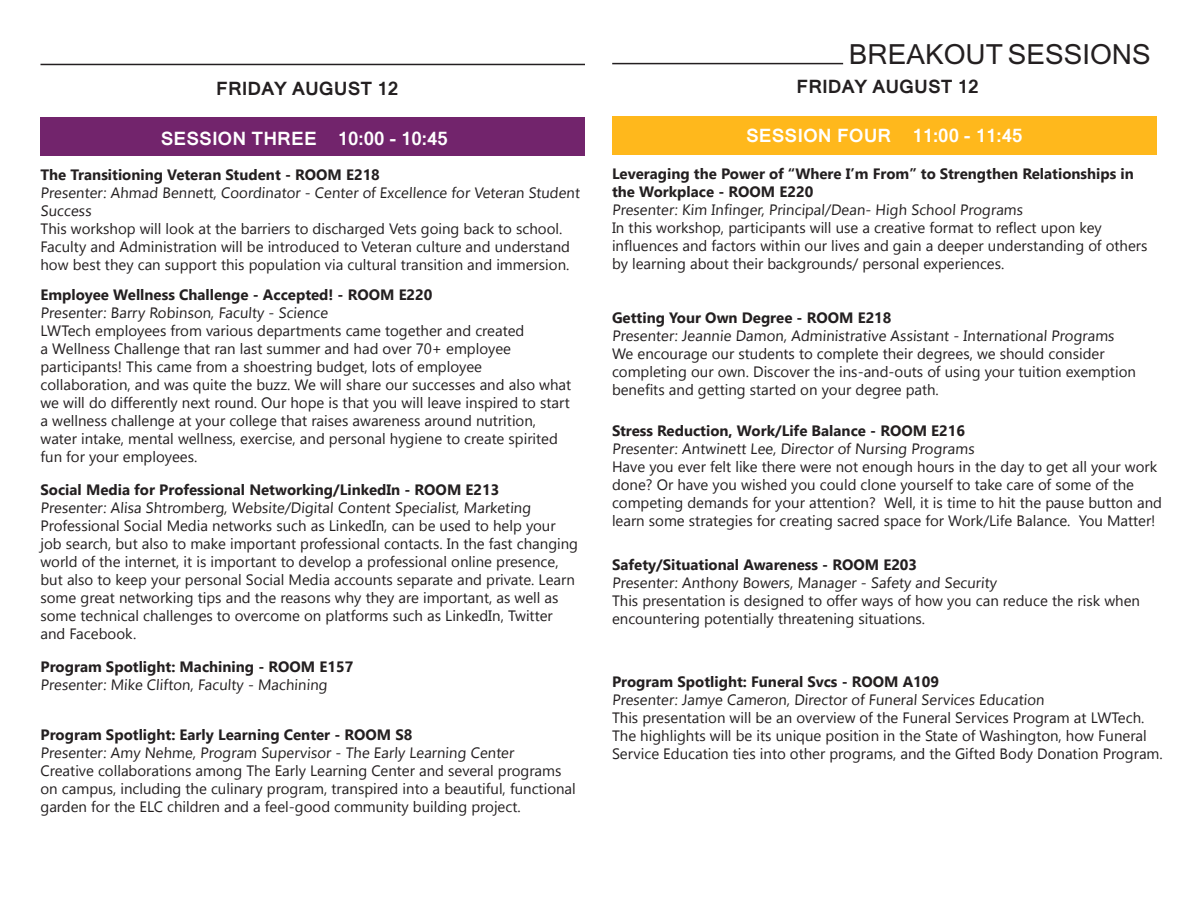
<style>
.page{position:relative;width:1188px;height:918px;background:#fff}
.page>*{position:absolute;margin:0;border:0;box-sizing:border-box;transform-origin:0 0}
.t1{font:27px "Kartika";color:#231f20}
.t2{font:700 18px "Kartika";color:#fff}
.t3{font:700 18px "Kartika";color:#231f20}
.t4{font:15px/18px "Gadugi";color:#231f20}
.t5{font:700 15px/18px "Gadugi";color:#231f20}
</style>
<div class="page">
<div style="left:40px;top:117px;width:545px;height:39px;background:#72246c"></div>
<hr style="left:40px;top:64px;width:545px;height:1px;background:#231f20">
<hr style="left:612px;top:63px;width:231px;height:1px;background:#231f20">
<div style="left:612px;top:117px;width:544px;height:38px;background:#ffb81c"></div>
<p class="t3" style="left:216px;top:77px;width:184px">FRIDAY AUGUST 12</p>
<p class="t2" style="left:161px;top:127px;width:289px">SESSION THREE 10:00 - 10:45</p>
<p class="t5" style="left:40px;top:166px;width:341px">The Transitioning Veteran Student - ROOM E218</p>
<p class="t4" style="left:40px;top:184px;width:542px">Presenter: Ahmad Bennett, Coordinator - Center of Excellence for Veteran Student<br>Success</p>
<p class="t4" style="left:40px;top:220px;width:531px">This workshop will look at the barriers to discharged Vets going back to school.<br>Faculty and Administration will be introduced to Veteran culture and understand how best they can support this population via cultural transition and immersion.</p>
<p class="t5" style="left:40px;top:286px;width:394px">Employee Wellness Challenge - Accepted! - ROOM E220</p>
<p class="t4" style="left:40px;top:304px;width:290px">Presenter: Barry Robinson, Faculty - Science</p>
<p class="t4" style="left:40px;top:322px;width:532px">LWTech employees from various departments came together and created<br>a Wellness Challenge that ran last summer and had over 70+ employee participants! This came from a shoestring budget, lots of employee collaboration, and was quite the buzz. We will share our successes and also what we will do differently next round. Our hope is that you will leave inspired to start a wellness challenge at your college that raises awareness around nutrition, water intake, mental wellness, exercise, and personal hygiene to create spirited fun for your employees.</p>
<p class="t5" style="left:40px;top:481px;width:460px">Social Media for Professional Networking/LinkedIn - ROOM E213</p>
<p class="t4" style="left:40px;top:499px;width:493px">Presenter: Alisa Shtromberg, Website/Digital Content Specialist, Marketing</p>
<p class="t4" style="left:40px;top:517px;width:539px">Professional Social Media networks such as LinkedIn, can be used to help your job search, but also to make important professional contacts. In the fast changing world of the internet, it is important to develop a professional online presence, but also to keep your personal Social Media accounts separate and private. Learn some great networking tips and the reasons why they are important, as well as some technical challenges to overcome on platforms such as LinkedIn, Twitter and Facebook.</p>
<p class="t5" style="left:40px;top:658px;width:314px">Program Spotlight: Machining - ROOM E157</p>
<p class="t4" style="left:40px;top:676px;width:290px">Presenter: Mike Clifton, Faculty - Machining</p>
<p class="t5" style="left:40px;top:726px;width:373px">Program Spotlight: Early Learning Center - ROOM S8</p>
<p class="t4" style="left:40px;top:744px;width:476px">Presenter: Amy Nehme, Program Supervisor - The Early Learning Center</p>
<p class="t4" style="left:40px;top:762px;width:537px">Creative collaborations among The Early Learning Center and several programs on campus, including the culinary program, transpired into a beautiful, functional garden for the ELC children and a feel-good community building project.</p>
<p class="t1" style="left:849px;top:37px;width:303px">BREAKOUT SESSIONS</p>
<p class="t3" style="left:797px;top:75px;width:184px">FRIDAY AUGUST 12</p>
<p class="t2" style="left:746px;top:125px;width:278px">SESSION FOUR 11:00 - 11:45</p>
<p class="t5" style="left:612px;top:165px;width:523px">Leveraging the Power of “Where I’m From” to Strengthen Relationships in the Workplace - ROOM E220</p>
<p class="t4" style="left:612px;top:201px;width:414px">Presenter: Kim Infinger, Principal/Dean- High School Programs</p>
<p class="t4" style="left:612px;top:219px;width:537px">In this workshop, participants will use a creative format to reflect upon key influences and factors within our lives and gain a deeper understanding of others by learning about their backgrounds/ personal experiences.</p>
<p class="t5" style="left:612px;top:308px;width:281px">Getting Your Own Degree - ROOM E218</p>
<p class="t4" style="left:612px;top:326px;width:505px">Presenter: Jeannie Damon, Administrative Assistant - International Programs</p>
<p class="t4" style="left:612px;top:344px;width:525px">We encourage our students to complete their degrees, we should consider completing our own. Discover the ins-and-outs of using your tuition exemption benefits and getting started on your degree path.</p>
<p class="t5" style="left:612px;top:422px;width:355px">Stress Reduction, Work/Life Balance - ROOM E216</p>
<p class="t4" style="left:612px;top:440px;width:365px">Presenter: Antwinett Lee, Director of Nursing Programs</p>
<p class="t4" style="left:612px;top:458px;width:552px">Have you ever felt like there were not enough hours in the day to get all your work done? Or have you wished you could clone yourself to take care of some of the competing demands for your attention? Well, it is time to hit the pause button and learn some strategies for creating sacred space for Work/Life Balance. You Matter!</p>
<p class="t5" style="left:612px;top:556px;width:307px">Safety/Situational Awareness - ROOM E203</p>
<p class="t4" style="left:612px;top:574px;width:386px">Presenter: Anthony Bowers, Manager - Safety and Security</p>
<p class="t4" style="left:612px;top:592px;width:530px">This presentation is designed to offer ways of how you can reduce the risk when encountering potentially threatening situations.</p>
<p class="t5" style="left:612px;top:673px;width:329px">Program Spotlight: Funeral Svcs - ROOM A109</p>
<p class="t4" style="left:612px;top:691px;width:435px">Presenter: Jamye Cameron, Director of Funeral Services Education</p>
<p class="t4" style="left:612px;top:709px;width:552px">This presentation will be an overview of the Funeral Services Program at LWTech.<br>The highlights will be its unique position in the State of Washington, how Funeral<br>Service Education ties into other programs, and the Gifted Body Donation Program.</p>
</div>
